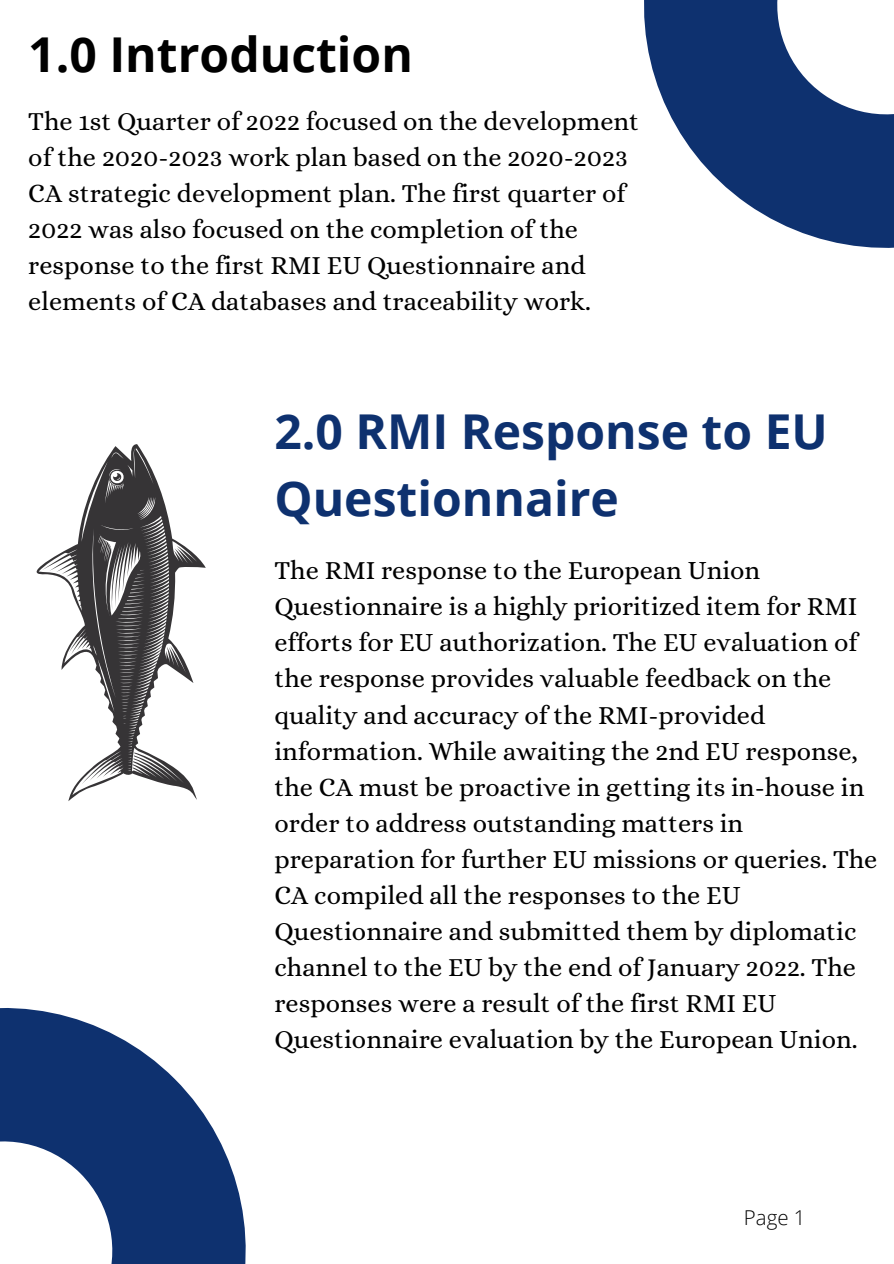
<style>
.page{position:relative;width:894px;height:1264px;background:#fff}
.page>*{position:absolute;margin:0;border:0;box-sizing:border-box;transform-origin:0 0}
.t1{font:700 48px/66.4px "Open Sans";color:#0e316f}
.t2{font:700 48px "Open Sans";color:#000}
.t3{font:26.25px/36px "Alice";color:#000}
.t4{font:300 20.4px "Open Sans";color:#000}
</style>
<div class="page">
<svg style="left:0;top:1008px;width:246px;height:255px;fill:#0e316f"></svg>
<svg style="left:644px;top:0;width:249px;height:248px;fill:#0e316f"></svg>
<svg style="left:36px;top:444px;width:170px;height:357px"></svg>
<h1 class="t2" style="left:28px;top:20px;width:386px">1.0 Introduction</h1>
<p class="t3" style="left:28px;top:103px;width:612px">The 1st Quarter of 2022 focused on the development of the 2020-2023 work plan based on the 2020-2023<br>CA strategic development plan. The first quarter of 2022 was also focused on the completion of the response to the first RMI EU Questionnaire and elements of CA databases and traceability work.</p>
<h1 class="t1" style="left:274px;top:397px;width:554px">2.0 RMI Response to EU<br>Questionnaire</h1>
<p class="t3" style="left:274px;top:552px;width:604px">The RMI response to the European Union Questionnaire is a highly prioritized item for RMI efforts for EU authorization. The EU evaluation of the response provides valuable feedback on the quality and accuracy of the RMI-provided information. While awaiting the 2nd EU response, the CA must be proactive in getting its in-house in order to address outstanding matters in preparation for further EU missions or queries. The CA compiled all the responses to the EU Questionnaire and submitted them by diplomatic channel to the EU by the end of January 2022. The responses were a result of the first RMI EU Questionnaire evaluation by the European Union.</p>
<p class="t4" style="left:743px;top:1202px;width:63px">Page 1</p>
</div>
